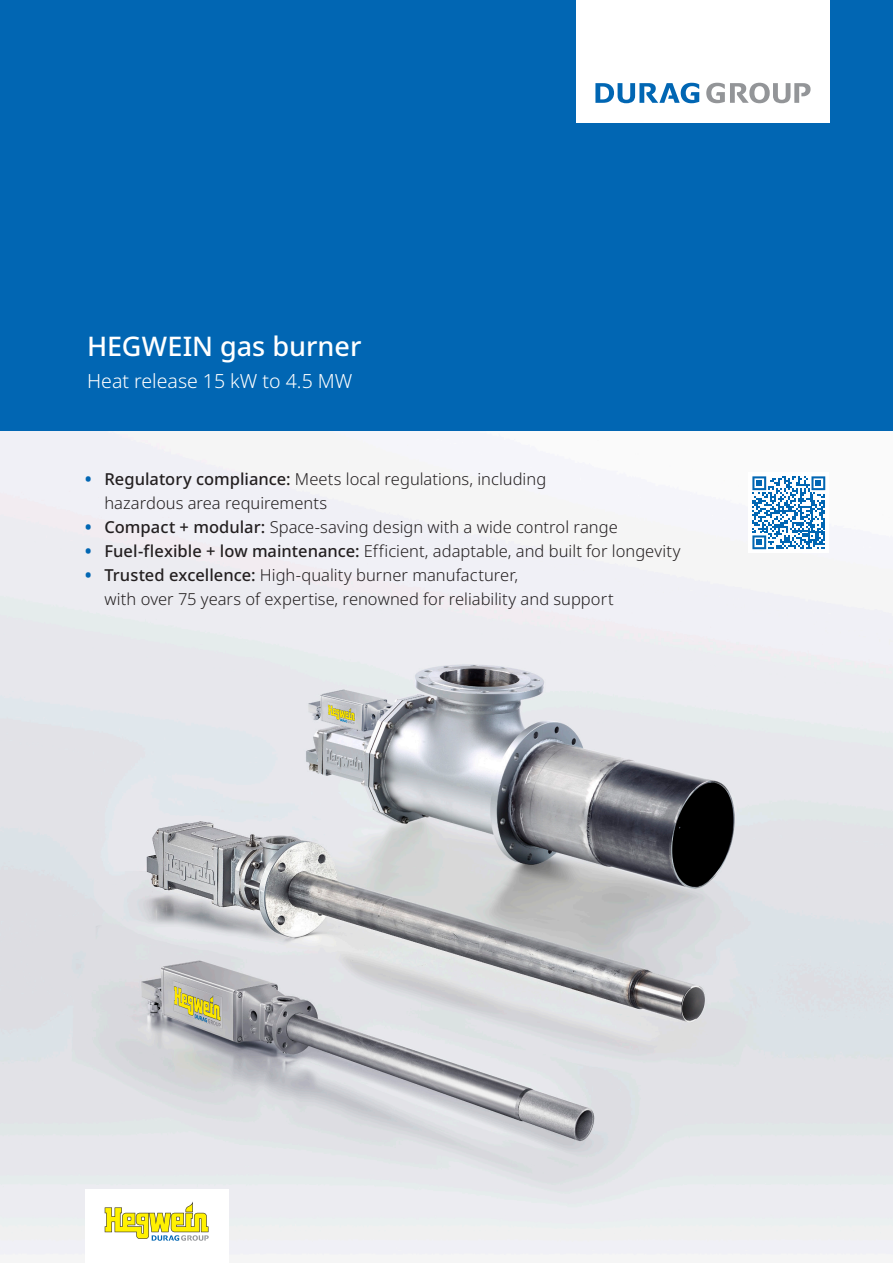
<style>
.page{position:relative;width:893px;height:1263px;background:#fff}
.page>*{position:absolute;margin:0;border:0;box-sizing:border-box;transform-origin:0 0}
.t1{font:500 27px "Noto Sans";color:#fff}
.t2{font:300 19.5px "Noto Sans";color:#fff}
.t3{font:300 16.5px/24px "Noto Sans";color:#231f20}
.s1{font-weight:800;color:#0166b3}
.s2{font-weight:500}
</style>
<div class="page">
<img style="left:0;top:430px;width:893px;height:830px">
<div style="left:0;top:0;width:893px;height:430px;background:#0166b3"></div>
<div style="left:85px;top:1189px;width:144px;height:74px;background:#fff"></div>
<svg style="left:105px;top:1201px;width:104px;height:40px"></svg>
<div style="left:576px;top:0;width:253px;height:122px;background:#fff"></div>
<svg style="left:595px;top:83px;width:104px;height:20px"></svg>
<svg style="left:706px;top:83px;width:104px;height:20px"></svg>
<div style="left:748px;top:472px;width:81px;height:81px;background:#fff"></div>
<svg style="left:752px;top:476px;width:73px;height:73px"></svg>
<h1 class="t1" style="left:87px;top:327px;width:276px">HEGWEIN gas burner</h1>
<p class="t2" style="left:87px;top:367px;width:267px">Heat release 15 kW to 4.5 MW</p>
<p class="t3" style="left:105px;top:468px;width:443px;text-indent:-20px"><span class="s1">•</span> <span class="s2">Regulatory compliance:</span> Meets local regulations, including hazardous area requirements</p>
<p class="t3" style="left:85px;top:516px;width:534px"><span class="s1">•</span> <span class="s2">Compact + modular:</span> Space-saving design with a wide control range</p>
<p class="t3" style="left:85px;top:540px;width:597px"><span class="s1">•</span> <span class="s2">Fuel-flexible + low maintenance:</span> Efficient, adaptable, and built for longevity</p>
<p class="t3" style="left:105px;top:564px;width:511px;text-indent:-20px"><span class="s1">•</span> <span class="s2">Trusted excellence:</span> High-quality burner manufacturer,<br>with over 75 years of expertise, renowned for reliability and support</p>
</div>
